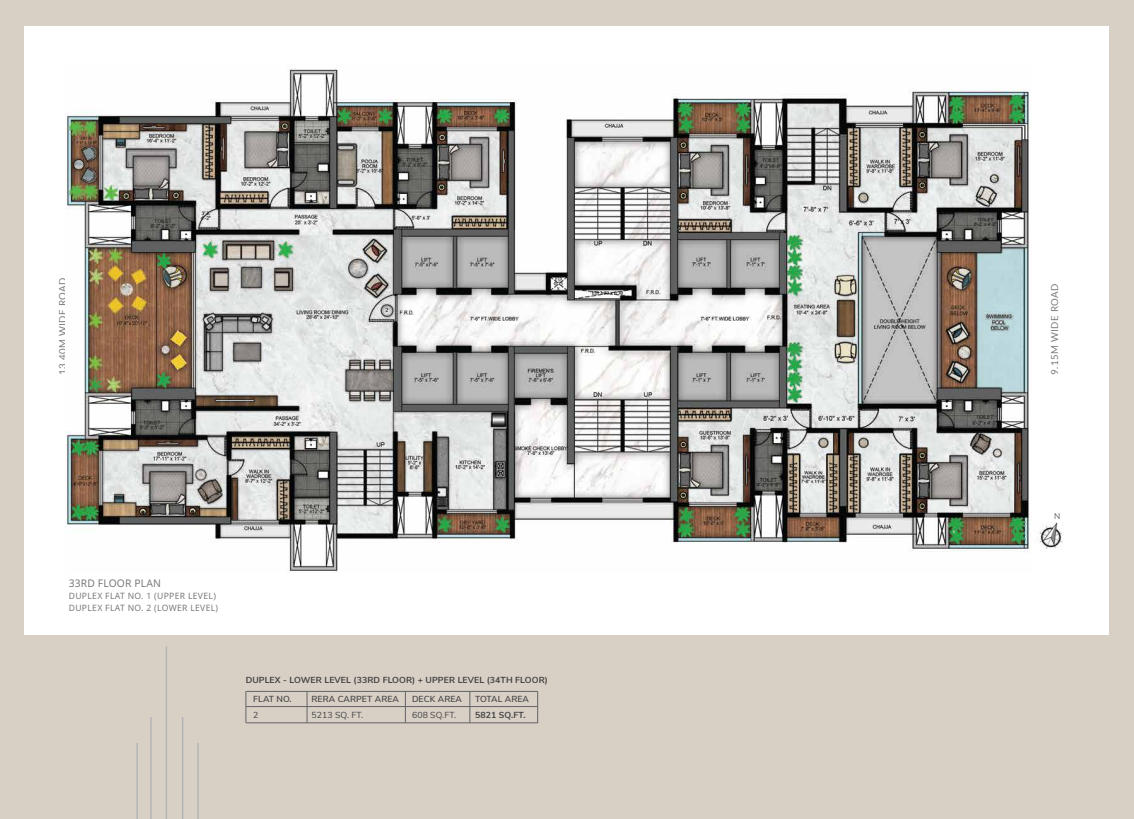
<style>
.page{position:relative;width:1134px;height:819px;background:#d8d0c5}
.page>*{position:absolute;margin:0;border:0;box-sizing:border-box;transform-origin:0 0}
.t1{font:10.5px "Noto Sans";letter-spacing:.015em;color:#77797b}
.t2{font:9.62px "Lato";letter-spacing:.05em;color:#77797b}
.t3{font:700 8.75px "Nunito Sans";letter-spacing:.01em;color:#424143}
.t4{font:8.75px/12.2px "Noto Sans";letter-spacing:.04em;color:#77797b}
.t5{font:600 8.75px "Nunito Sans";letter-spacing:.01em;color:#424143}
.t6{font:8.75px "Nunito Sans";letter-spacing:.01em;color:#424143}
.t7{font:8.4px "Nunito Sans";color:#585a5b}
</style>
<div class="page">
<div style="left:25px;top:26px;width:1084px;height:609px;background:#fff"></div>
<hr style="left:166px;top:646px;width:1px;height:173px;background:#b2b4b6">
<hr style="left:182px;top:717px;width:1px;height:102px;background:#b2b4b6">
<hr style="left:150px;top:717px;width:2px;height:102px;background:#b2b4b6">
<hr style="left:197px;top:743px;width:2px;height:76px;background:#b2b4b6">
<hr style="left:136px;top:743px;width:2px;height:76px;background:#b2b4b6">
<hr style="left:307px;top:691px;width:1px;height:32px;background:#636467">
<hr style="left:246px;top:691px;width:1px;height:32px;background:#636467">
<hr style="left:246px;top:706px;width:291px;height:1px;background:#636467">
<hr style="left:246px;top:691px;width:291px;height:1px;background:#636467">
<hr style="left:246px;top:723px;width:292px;height:1px;background:#636467">
<hr style="left:405px;top:691px;width:1px;height:32px;background:#636467">
<hr style="left:470px;top:691px;width:1px;height:32px;background:#636467">
<hr style="left:537px;top:691px;width:1px;height:32px;background:#636467">
<img style="left:65px;top:69px;width:964px;height:503px">
<img style="left:1038px;top:522px;width:25px;height:27px">
<p class="t2" style="left:57px;top:375px;width:99px;rotate:-90deg">13.40M WIDE ROAD</p>
<p class="t2" style="left:1049px;top:375px;width:92px;rotate:-90deg">9.15M WIDE ROAD</p>
<p class="t1" style="left:69px;top:575px;width:94px">33RD FLOOR PLAN</p>
<p class="t4" style="left:69px;top:590px;width:151px">DUPLEX FLAT NO. 1 (UPPER LEVEL)<br>DUPLEX FLAT NO. 2 (LOWER LEVEL)</p>
<p class="t3" style="left:246px;top:673px;width:304px">DUPLEX - LOWER LEVEL (33RD FLOOR) + UPPER LEVEL (34TH FLOOR)</p>
<p class="t5" style="left:253px;top:693px;width:40px">FLAT NO.</p>
<p class="t6" style="left:253px;top:709px;width:7px">2</p>
<p class="t5" style="left:311px;top:693px;width:89px">RERA CARPET AREA</p>
<p class="t6" style="left:311px;top:709px;width:53px">5213 SQ. FT.</p>
<p class="t5" style="left:412px;top:693px;width:51px">DECK AREA</p>
<p class="t6" style="left:412px;top:709px;width:46px">608 SQ.FT.</p>
<p class="t5" style="left:475px;top:693px;width:55px">TOTAL AREA</p>
<p class="t3" style="left:475px;top:708px;width:52px">5821 SQ.FT.</p>
<p class="t7" style="left:1054px;top:509px;width:8px">N</p>
</div>
